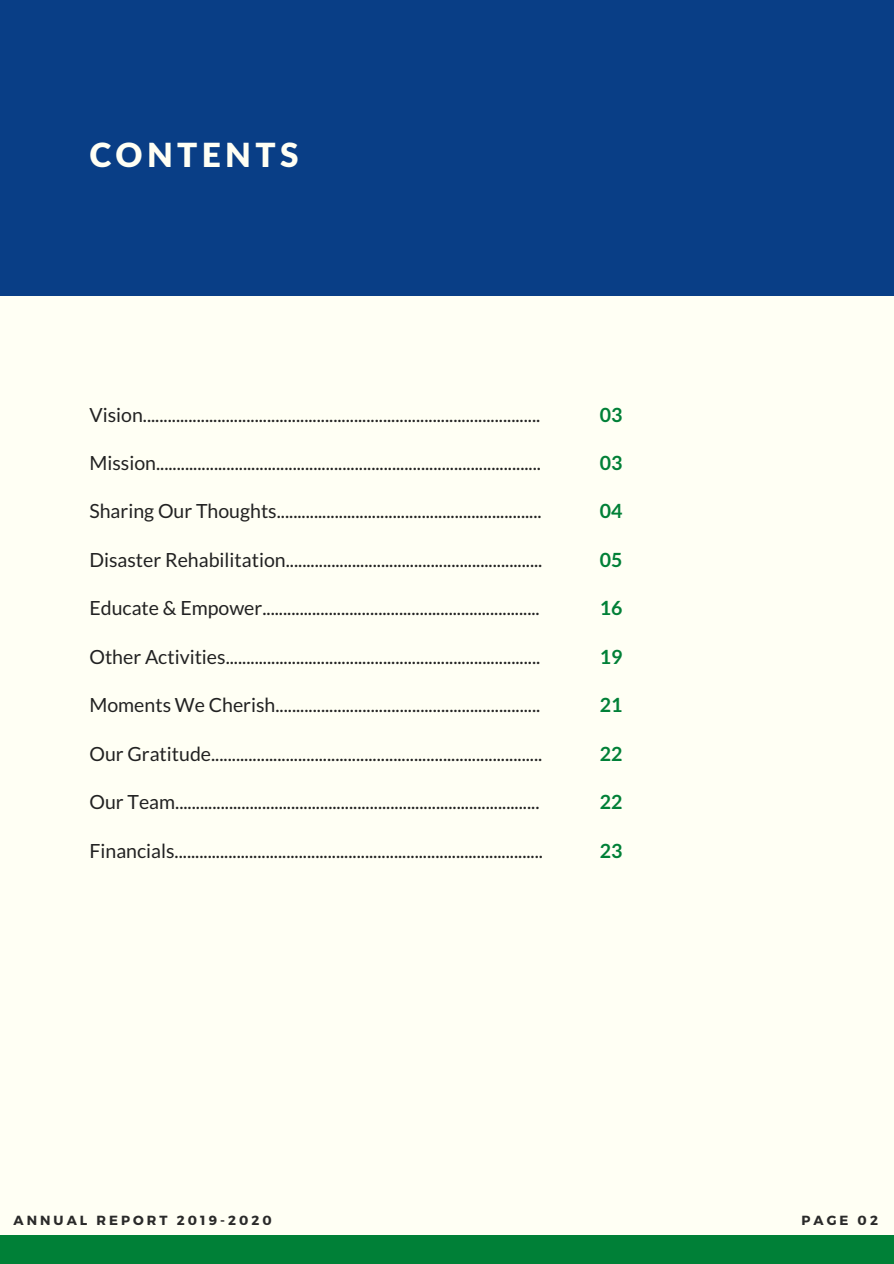
<style>
.page{position:relative;width:894px;height:1264px;background:#fff}
.page>*{position:absolute;margin:0;border:0;box-sizing:border-box;transform-origin:0 0}
.t1{font:900 33.3px "Lato Latin";letter-spacing:.13em;color:#fffff4}
.t2{font:19.5px "Lato";color:#222}
.t3{font:700 19.5px "Lato";color:#008037}
.t4{font:700 13.2px "Montserrat";letter-spacing:.23em;color:#2a2a2a}
</style>
<div class="page">
<div style="left:0;top:0;width:893px;height:1263px;background:#fffff4"></div>
<div style="left:0;top:1235px;width:893px;height:28px;background:#008037"></div>
<div style="left:0;top:0;width:893px;height:295px;background:#093e86"></div>
<h1 class="t1" style="left:89px;top:141px;width:210px">CONTENTS</h1>
<p class="t2" style="left:89px;top:402px;width:452px">Vision................................................................................................</p>
<p class="t2" style="left:89px;top:451px;width:453px">Mission.............................................................................................</p>
<p class="t2" style="left:89px;top:499px;width:453px">Sharing Our Thoughts................................................................</p>
<p class="t2" style="left:89px;top:547px;width:454px">Disaster Rehabilitation..............................................................</p>
<p class="t2" style="left:89px;top:596px;width:451px">Educate &amp; Empower...................................................................</p>
<p class="t2" style="left:89px;top:644px;width:452px">Other Activities............................................................................</p>
<p class="t2" style="left:89px;top:693px;width:452px">Moments We Cherish................................................................</p>
<p class="t2" style="left:89px;top:741px;width:454px">Our Gratitude................................................................................</p>
<p class="t2" style="left:89px;top:789px;width:451px">Our Team........................................................................................</p>
<p class="t2" style="left:89px;top:838px;width:455px">Financials.........................................................................................</p>
<p class="t3" style="left:599px;top:402px;width:24px">03</p>
<p class="t3" style="left:599px;top:451px;width:24px">03</p>
<p class="t3" style="left:599px;top:499px;width:24px">04</p>
<p class="t3" style="left:599px;top:547px;width:24px">05</p>
<p class="t3" style="left:599px;top:596px;width:24px">16</p>
<p class="t3" style="left:599px;top:644px;width:24px">19</p>
<p class="t3" style="left:599px;top:693px;width:24px">21</p>
<p class="t3" style="left:599px;top:741px;width:24px">22</p>
<p class="t3" style="left:599px;top:789px;width:24px">22</p>
<p class="t3" style="left:599px;top:838px;width:24px">23</p>
<p class="t4" style="left:13px;top:1211px;width:260px">ANNUAL REPORT 2019-2020</p>
<p class="t4" style="left:801px;top:1211px;width:78px">PAGE 02</p>
</div>
